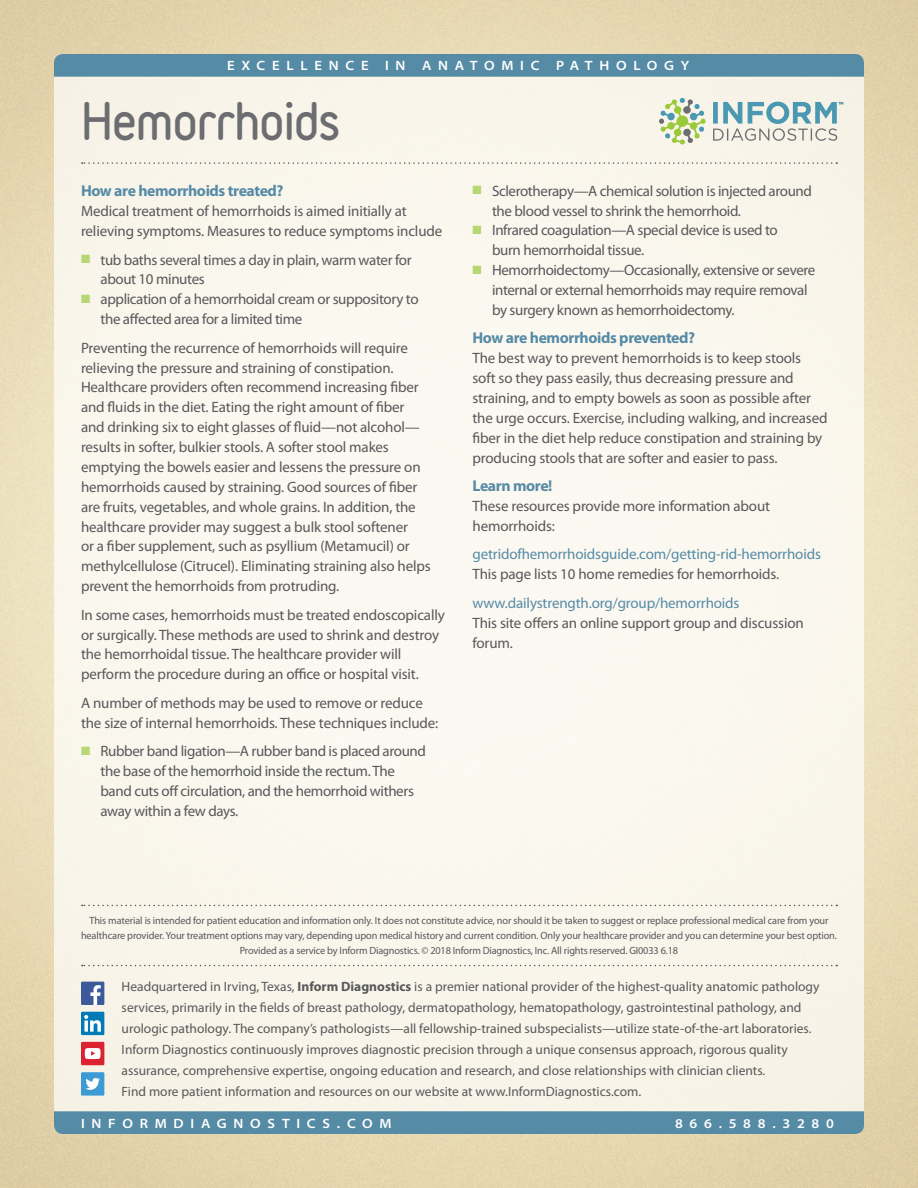
<style>
.page{position:relative;width:918px;height:1188px;background:#fff}
.page>*{position:absolute;margin:0;border:0;box-sizing:border-box;transform-origin:0 0}
.t1{font:900 46.5px "Variable";letter-spacing:-.025em;color:#6c6d70}
.Subhead{font:700 15.75px "Myriad Pro";letter-spacing:-.025em;color:#568ba6}
.Body_Copy{font:15px/19.8px "Myriad Pro";letter-spacing:-.01em;color:#57585a}
.Body_Copy-2{font:15px/19.8px "Myriad Pro";letter-spacing:-.01em;color:#568ba6}
.t2{font:13.5px/21px "Myriad Pro";color:#57585a}
.t3{font:600 semi-expanded 13.5px "Myriad Pro";letter-spacing:.5em;color:#fff}
.t4{font:10.5px/15px "Myriad Pro";letter-spacing:-.01em;color:#57585a;text-align:center}
.s1{color:#b7d774}
.s2{color:#57585a}
.s3{color:#568ba6}
.s4{font-weight:700}
</style>
<div class="page">
<div style="left:54px;top:54px;width:810px;height:1080px;background:#faf7ed;border-radius:14px"></div>
<div style="left:54px;top:54px;width:810px;height:23px;background:#568ba6"></div>
<svg style="left:82px;top:162px;width:755px;height:2px"></svg>
<svg style="left:82px;top:905px;width:755px;height:1px"></svg>
<svg style="left:82px;top:965px;width:755px;height:1px"></svg>
<div style="left:54px;top:1111px;width:810px;height:23px;background:#568ba6"></div>
<div style="left:81px;top:982px;width:23px;height:23px;background:#3c5a99"></div>
<svg style="left:90px;top:985px;width:11px;height:20px"></svg>
<div style="left:81px;top:1042px;width:23px;height:23px;background:#db2230"></div>
<svg style="left:85px;top:1048px;width:16px;height:11px"></svg>
<div style="left:81px;top:1012px;width:23px;height:23px;background:#007bb6"></div>
<svg style="left:84px;top:1015px;width:17px;height:17px"></svg>
<div style="left:81px;top:1072px;width:23px;height:24px;background:#3c9bd5"></div>
<svg style="left:85px;top:1078px;width:15px;height:12px"></svg>
<svg style="left:659px;top:98px;width:47px;height:47px"></svg>
<svg style="left:713px;top:102px;width:130px;height:39px"></svg>
<p class="t3" style="left:227px;top:58px;width:464px">EXCELLENCE IN ANATOMIC PATHOLOGY</p>
<p class="t1" style="left:81px;top:85px;width:261px">Hemorrhoids</p>
<p class="Subhead" style="left:81px;top:181px;width:204px">How are hemorrhoids treated?</p>
<p class="Body_Copy" style="left:81px;top:201px;width:363px">Medical treatment of hemorrhoids is aimed initially at relieving symptoms. Measures to reduce symptoms include</p>
<p class="Body_Copy" style="left:100px;top:249px;width:313px;text-indent:-20px"><span class="s1">■</span> tub baths several times a day in plain, warm water for about 10 minutes</p>
<p class="Body_Copy" style="left:100px;top:289px;width:320px;text-indent:-20px"><span class="s1">■</span> application of a hemorrhoidal cream or suppository to the affected area for a limited time</p>
<p class="Body_Copy" style="left:81px;top:337px;width:351px">Preventing the recurrence of hemorrhoids will require relieving the pressure and straining of constipation.<br>Healthcare providers often recommend increasing fiber and fluids in the diet. Eating the right amount of fiber and drinking six to eight glasses of fluid—not alcohol— results in softer, bulkier stools. A softer stool makes emptying the bowels easier and lessens the pressure on hemorrhoids caused by straining. Good sources of fiber are fruits, vegetables, and whole grains. In addition, the healthcare provider may suggest a bulk stool softener<br>or a fiber supplement, such as psyllium (Metamucil) or methylcellulose (Citrucel). Eliminating straining also helps prevent the hemorrhoids from protruding.</p>
<p class="Body_Copy" style="left:81px;top:605px;width:365px">In some cases, hemorrhoids must be treated endoscopically or surgically. These methods are used to shrink and destroy the hemorrhoidal tissue. The healthcare provider will perform the procedure during an office or hospital visit.</p>
<p class="Body_Copy" style="left:81px;top:693px;width:359px">A number of methods may be used to remove or reduce the size of internal hemorrhoids. These techniques include:</p>
<p class="Body_Copy" style="left:100px;top:741px;width:327px;text-indent:-20px"><span class="s1">■</span> Rubber band ligation—A rubber band is placed around the base of the hemorrhoid inside the rectum. The band cuts off circulation, and the hemorrhoid withers away within a few days.</p>
<p class="Body_Copy" style="left:492px;top:181px;width:322px;text-indent:-20px"><span class="s1">■</span> Sclerotherapy—A chemical solution is injected around the blood vessel to shrink the hemorrhoid.</p>
<p class="Body_Copy" style="left:492px;top:220px;width:287px;text-indent:-20px"><span class="s1">■</span> Infrared coagulation—A special device is used to burn hemorrhoidal tissue.</p>
<p class="Body_Copy" style="left:492px;top:260px;width:325px;text-indent:-20px"><span class="s1">■</span> Hemorrhoidectomy—Occasionally, extensive or severe internal or external hemorrhoids may require removal by surgery known as hemorrhoidectomy.</p>
<p class="Subhead" style="left:472px;top:328px;width:224px">How are hemorrhoids prevented?</p>
<p class="Body_Copy" style="left:472px;top:348px;width:357px">The best way to prevent hemorrhoids is to keep stools soft so they pass easily, thus decreasing pressure and straining, and to empty bowels as soon as possible after the urge occurs. Exercise, including walking, and increased fiber in the diet help reduce constipation and straining by producing stools that are softer and easier to pass.</p>
<p class="Subhead" style="left:472px;top:476px;width:82px">Learn more!</p>
<p class="Body_Copy" style="left:472px;top:496px;width:299px">These resources provide more information about hemorrhoids:</p>
<p class="Body_Copy-2" style="left:472px;top:544px;width:350px">getridofhemorrhoidsguide.com/getting-rid-hemorrhoids<br><span class="s2">This page lists 10 home remedies for hemorrhoids.</span></p>
<p class="Body_Copy" style="left:472px;top:593px;width:333px"><span class="s3">www.dailystrength.org/group/hemorrhoids<br></span>This site offers an online support group and discussion forum.</p>
<p class="t4" style="left:81px;top:913px;width:758px">This material is intended for patient education and information only. It does not constitute advice, nor should it be taken to suggest or replace professional medical care from your healthcare provider. Your treatment options may vary, depending upon medical history and current condition. Only your healthcare provider and you can determine your best option.</p>
<p class="t4" style="left:240px;top:943px;width:440px">Provided as a service by Inform Diagnostics. © 2018 Inform Diagnostics, Inc. All rights reserved. GI0033 6.18</p>
<p class="t2" style="left:122px;top:975px;width:699px">Headquartered in Irving, Texas, <span class="s4">Inform Diagnostics</span> is a premier national provider of the highest-quality anatomic pathology services, primarily in the fields of breast pathology, dermatopathology, hematopathology, gastrointestinal pathology, and urologic pathology. The company’s pathologists—all fellowship-trained subspecialists—utilize state-of-the-art laboratories.<br>Inform Diagnostics continuously improves diagnostic precision through a unique consensus approach, rigorous quality assurance, comprehensive expertise, ongoing education and research, and close relationships with clinician clients.<br>Find more patient information and resources on our website at www.InformDiagnostics.com.</p>
<p class="t3" style="left:81px;top:1116px;width:312px">INFORMDIAGNOSTICS.COM</p>
<p class="t3" style="left:675px;top:1116px;width:160px">866.588.3280</p>
</div>
